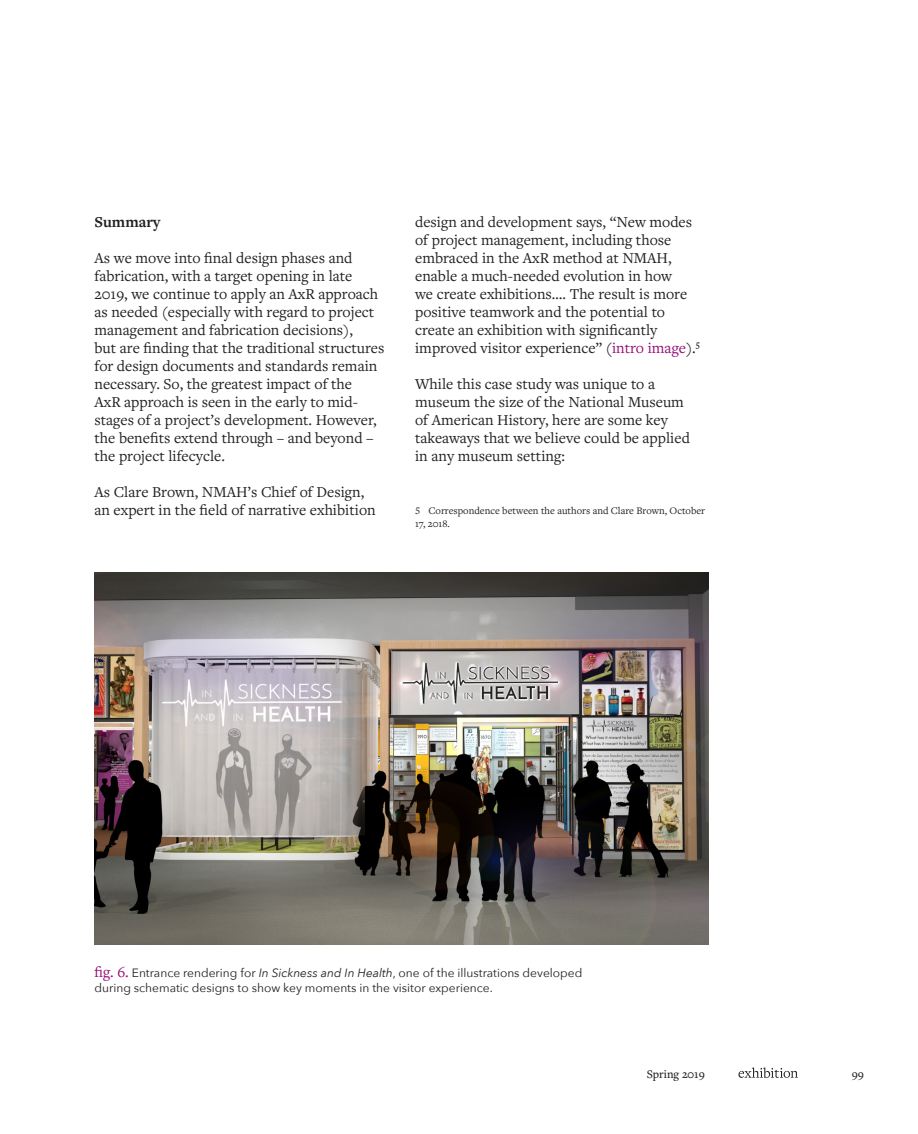
<style>
.page{position:relative;width:918px;height:1134px;background:#fff}
.page>*{position:absolute;margin:0;border:0;box-sizing:border-box;transform-origin:0 0}
.t1{font:15.75px/18px "Freight Text Pro";color:#231f20}
.t2{font:700 15.75px "Freight Text Pro";color:#231f20}
.Article_-_Captions{font:12px/15px "Avenir Next";color:#231f20}
.t3{font:500 12px "Freight Text Pro";color:#231f20}
.Article_-_Footnote{font:10.5px/13.5px "Freight Text Pro";color:#231f20}
.s1{color:#970c76}
.s2{font-family:"Freight Text Pro";font-size:15.75px;color:#970c76}
.s3{font-style:italic}
</style>
<div class="page">
<svg style="left:738px;top:1067px;width:60px;height:11px"></svg>
<img style="left:94px;top:572px;width:615px;height:373px">
<p class="t2" style="left:94px;top:211px;width:68px">Summary</p>
<p class="t1" style="left:94px;top:248px;width:291px">As we move into final design phases and fabrication, with a target opening in late 2019, we continue to apply an AxR approach as needed (especially with regard to project management and fabrication decisions),<br>but are finding that the traditional structures for design documents and standards remain necessary. So, the greatest impact of the<br>AxR approach is seen in the early to mid&shy;stages of a project’s development. However, the benefits extend through – and beyond – the project lifecycle.</p>
<p class="t1" style="left:94px;top:482px;width:283px">As Clare Brown, NMAH’s Chief of Design, an expert in the field of narrative exhibition</p>
<p class="t1" style="left:415px;top:212px;width:286px">design and development says, “New modes of project management, including those embraced in the AxR method at NMAH, enable a much-needed evolution in how<br>we create exhibitions…. The result is more positive teamwork and the potential to create an exhibition with significantly improved visitor experience” (<span class="s1">intro image</span>).<sup>5</sup></p>
<p class="t1" style="left:415px;top:374px;width:276px">While this case study was unique to a museum the size of the National Museum of American History, here are some key takeaways that we believe could be applied in any museum setting:</p>
<p class="Article_-_Footnote" style="left:415px;top:503px;width:291px">5 Correspondence between the authors and Clare Brown, October<br>17, 2018.</p>
<p class="Article_-_Captions" style="left:94px;top:965px;width:489px"><span class="s2">fig. 6.</span> Entrance rendering for <span class="s3">In Sickness and In Health</span>, one of the illustrations developed during schematic designs to show key moments in the visitor experience.</p>
<p class="t3" style="left:647px;top:1066px;width:60px">Spring 2019</p>
<p class="t3" style="left:852px;top:1066px;width:14px">99</p>
</div>
